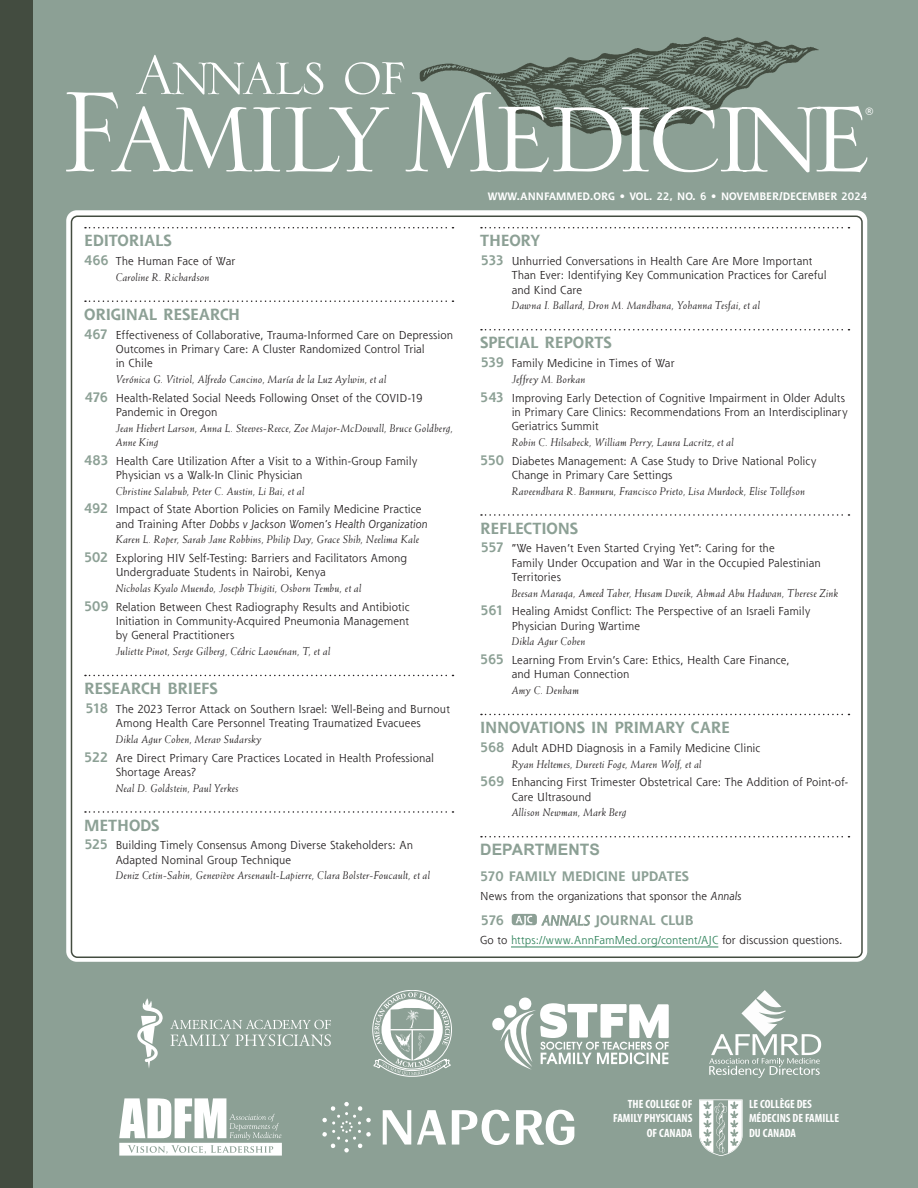
<style>
.page{position:relative;width:918px;height:1188px;background:#fff}
.page>*{position:absolute;margin:0;border:0;box-sizing:border-box;transform-origin:0 0}
.t1{font:700 15.75px "Shannon Std";letter-spacing:-.01em;color:#8ca095}
.t2{font:700 15.75px "Arial";letter-spacing:.005em;color:#8ca095}
.t3{font:700 15.75px "Shannon Std";color:#fff}
.t4{font:700 13.5px "Shannon Std";letter-spacing:-.01em;color:#8ca095}
.t5{font:700 condensed 12px/14.5px "Myriad Pro";color:#fff}
.t6{font:11.25px/14.2px "Shannon Std";letter-spacing:.005em;color:#231f20}
.t7{font:italic 11.25px/14.2px "Weiss Std";letter-spacing:.02em;color:#231f20}
.t8{font:11.25px "Shannon Std";letter-spacing:.01em;color:#32845d}
.t9{font:700 10.5px "Shannon Std";color:#fff}
.s1{font-weight:700;font-size:13.5px;color:#8ca095}
.s2{font-style:italic}
.s3{font-weight:400;font-style:italic}
.s4{color:#231f20}
</style>
<div class="page">
<div style="left:9px;top:0;width:909px;height:1188px;background:#8ca095"></div>
<div style="left:0;top:0;width:33px;height:1188px;background:#434c40"></div>
<div style="left:66px;top:210px;width:801px;height:752px;background:#fff;border-radius:10px"></div>
<img style="left:419px;top:36px;width:400px;height:56px">
<svg style="left:139px;top:55px;width:265px;height:37px"></svg>
<svg style="left:66px;top:92px;width:801px;height:80px"></svg>
<svg style="left:373px;top:992px;width:78px;height:85px"></svg>
<svg style="left:492px;top:998px;width:177px;height:72px"></svg>
<svg style="left:137px;top:998px;width:26px;height:70px"></svg>
<svg style="left:170px;top:1020px;width:161px;height:26px"></svg>
<svg style="left:709px;top:1034px;width:112px;height:43px"></svg>
<img style="left:756px;top:990px;width:18px;height:9px">
<img style="left:741px;top:999px;width:45px;height:38px">
<svg style="left:119px;top:1098px;width:163px;height:58px"></svg>
<svg style="left:699px;top:1099px;width:44px;height:57px"></svg>
<svg style="left:322px;top:1102px;width:49px;height:51px"></svg>
<svg style="left:383px;top:1110px;width:28px;height:35px"></svg>
<svg style="left:417px;top:1110px;width:29px;height:35px"></svg>
<svg style="left:452px;top:1110px;width:58px;height:35px"></svg>
<svg style="left:516px;top:1110px;width:58px;height:35px"></svg>
<svg style="left:85px;top:227px;width:368px;height:1px"></svg>
<svg style="left:85px;top:300px;width:368px;height:2px"></svg>
<svg style="left:85px;top:675px;width:368px;height:1px"></svg>
<svg style="left:85px;top:811px;width:368px;height:2px"></svg>
<svg style="left:481px;top:227px;width:368px;height:1px"></svg>
<svg style="left:481px;top:329px;width:368px;height:1px"></svg>
<svg style="left:481px;top:514px;width:368px;height:2px"></svg>
<svg style="left:481px;top:714px;width:368px;height:1px"></svg>
<svg style="left:481px;top:836px;width:368px;height:1px"></svg>
<hr style="left:511px;top:947px;width:207px;height:1px;background:#32845d">
<svg style="left:512px;top:914px;width:25px;height:11px"></svg>
<h1 class="t3" style="left:865px;top:103px;width:9px">®</h1>
<h1 class="t1" style="left:84px;top:231px;width:89px">EDITORIALS</h1>
<p class="t6" style="left:84px;top:254px;width:153px"><span class="s1">466</span> The Human Face of War</p>
<p class="t7" style="left:116px;top:270px;width:96px">Caroline R. Richardson</p>
<h1 class="t1" style="left:84px;top:305px;width:157px">ORIGINAL RESEARCH</h1>
<p class="t6" style="left:116px;top:327px;width:339px;text-indent:-31px"><span class="s1">467</span> Effectiveness of Collaborative, Trauma-Informed Care on Depression<br>Outcomes in Primary Care: A Cluster Randomized Control Trial<br>in Chile</p>
<p class="t7" style="left:116px;top:372px;width:272px">Verónica G. Vitriol, Alfredo Cancino, María de la Luz Aylwin, et al</p>
<p class="t6" style="left:116px;top:390px;width:308px;text-indent:-31px"><span class="s1">476</span> Health-Related Social Needs Following Onset of the COVID-19<br>Pandemic in Oregon</p>
<p class="t7" style="left:116px;top:421px;width:339px">Jean Hiebert Larson, Anna L. Steeves-Reece, Zoe Major-McDowall, Bruce Goldberg,<br>Anne King</p>
<p class="t6" style="left:116px;top:453px;width:303px;text-indent:-32px"><span class="s1">483</span> Health Care Utilization After a Visit to a Within-Group Family<br>Physician vs a Walk-In Clinic Physician</p>
<p class="t7" style="left:116px;top:484px;width:190px">Christine Salahub, Peter C. Austin, Li Bai, et al</p>
<p class="t6" style="left:116px;top:502px;width:313px;text-indent:-32px"><span class="s1">492</span> Impact of State Abortion Policies on Family Medicine Practice and Training After <span class="s2">Dobbs v Jackson Women’s Health Organization</span></p>
<p class="t7" style="left:116px;top:532px;width:305px">Karen L. Roper, Sarah Jane Robbins, Philip Day, Grace Shih, Neelima Kale</p>
<p class="t6" style="left:116px;top:551px;width:293px;text-indent:-32px"><span class="s1">502</span> Exploring HIV Self-Testing: Barriers and Facilitators Among<br>Undergraduate Students in Nairobi, Kenya</p>
<p class="t7" style="left:116px;top:581px;width:247px">Nicholas Kyalo Muendo, Joseph Thigiti, Osborn Tembu, et al</p>
<p class="t6" style="left:116px;top:600px;width:295px;text-align:justify;text-indent:-32px"><span class="s1">509</span> Relation Between Chest Radiography Results and Antibiotic Initiation in Community-Acquired Pneumonia Management by General Practitioners</p>
<p class="t7" style="left:116px;top:644px;width:216px">Juliette Pinot, Serge Gilberg, Cédric Laouénan, T, et al</p>
<h1 class="t1" style="left:84px;top:679px;width:135px">RESEARCH BRIEFS</h1>
<p class="t6" style="left:85px;top:702px;width:366px;text-align:center"><span class="s1">518</span> The 2023 Terror Attack on Southern Israel: Well-Being and Burnout<br>Among Health Care Personnel Treating Traumatized Evacuees</p>
<p class="t7" style="left:116px;top:732px;width:148px">Dikla Agur Cohen, Merav Sudarsky</p>
<p class="t6" style="left:116px;top:750px;width:320px;text-indent:-32px"><span class="s1">522</span> Are Direct Primary Care Practices Located in Health Professional<br>Shortage Areas?</p>
<p class="t7" style="left:116px;top:781px;width:125px">Neal D. Goldstein, Paul Yerkes</p>
<h1 class="t1" style="left:84px;top:815px;width:77px">METHODS</h1>
<p class="t6" style="left:116px;top:838px;width:299px;text-indent:-31px"><span class="s1">525</span> Building Timely Consensus Among Diverse Stakeholders: An<br>Adapted Nominal Group Technique</p>
<p class="t7" style="left:116px;top:868px;width:316px">Deniz Cetin-Sahin, Geneviève Arsenault-Lapierre, Clara Bolster-Foucault, et al</p>
<p class="t9" style="left:488px;top:190px;width:381px">WWW.ANNFAMMED.ORG • VOL. 22, NO. 6 • NOVEMBER/DECEMBER 2024</p>
<h1 class="t1" style="left:480px;top:231px;width:61px">THEORY</h1>
<p class="t6" style="left:512px;top:254px;width:316px;text-indent:-31px"><span class="s1">533</span> Unhurried Conversations in Health Care Are More Important<br>Than Ever: Identifying Key Communication Practices for Careful and Kind Care</p>
<p class="t7" style="left:512px;top:298px;width:250px">Dawna I. Ballard, Dron M. Mandhana, Yohanna Tesfai, et al</p>
<h1 class="t1" style="left:480px;top:333px;width:133px">SPECIAL REPORTS</h1>
<p class="t6" style="left:481px;top:356px;width:195px"><span class="s1">539</span> Family Medicine in Times of War</p>
<p class="t7" style="left:512px;top:372px;width:75px">Jeffrey M. Borkan</p>
<p class="t6" style="left:512px;top:390px;width:337px;text-indent:-31px"><span class="s1">543</span> Improving Early Detection of Cognitive Impairment in Older Adults in Primary Care Clinics: Recommendations From an Interdisciplinary<br>Geriatrics Summit</p>
<p class="t7" style="left:512px;top:435px;width:224px">Robin C. Hilsabeck, William Perry, Laura Lacritz, et al</p>
<p class="t6" style="left:512px;top:453px;width:306px;text-indent:-31px"><span class="s1">550</span> Diabetes Management: A Case Study to Drive National Policy<br>Change in Primary Care Settings</p>
<p class="t7" style="left:512px;top:484px;width:295px">Raveendhara R. Bannuru, Francisco Prieto, Lisa Murdock, Elise Tollefson</p>
<h1 class="t1" style="left:480px;top:518px;width:99px">REFLECTIONS</h1>
<p class="t6" style="left:512px;top:541px;width:310px;text-indent:-31px"><span class="s1">557</span> “We Haven’t Even Started Crying Yet”: Caring for the<br>Family Under Occupation and War in the Occupied Palestinian<br>Territories</p>
<p class="t7" style="left:512px;top:586px;width:328px">Beesan Maraqa, Ameed Taher, Husam Dweik, Ahmad Abu Hadwan, Therese Zink</p>
<p class="t6" style="left:512px;top:604px;width:300px;text-indent:-31px"><span class="s1">561</span> Healing Amidst Conflict: The Perspective of an Israeli Family<br>Physician During Wartime</p>
<p class="t7" style="left:512px;top:634px;width:75px">Dikla Agur Cohen</p>
<p class="t6" style="left:512px;top:653px;width:279px;text-indent:-31px"><span class="s1">565</span> Learning From Ervin’s Care: Ethics, Health Care Finance, and Human Connection</p>
<p class="t7" style="left:512px;top:683px;width:69px">Amy C. Denham</p>
<h1 class="t1" style="left:480px;top:718px;width:251px">INNOVATIONS IN PRIMARY CARE</h1>
<p class="t6" style="left:480px;top:741px;width:282px"><span class="s1">568</span> Adult ADHD Diagnosis in a Family Medicine Clinic</p>
<p class="t7" style="left:512px;top:757px;width:192px">Ryan Heltemes, Dureeti Foge, Maren Wolf, et al</p>
<p class="t6" style="left:512px;top:775px;width:338px;text-indent:-32px"><span class="s1">569</span> Enhancing First Trimester Obstetrical Care: The Addition of Point-of-<br>Care Ultrasound</p>
<p class="t7" style="left:512px;top:805px;width:116px">Allison Newman, Mark Berg</p>
<h1 class="t2" style="left:480px;top:840px;width:121px">DEPARTMENTS</h1>
<p class="t4" style="left:480px;top:868px;width:210px">570 FAMILY MEDICINE UPDATES</p>
<p class="t6" style="left:480px;top:888px;width:263px">News from the organizations that sponsor the <span class="s2">Annals</span></p>
<p class="t4" style="left:481px;top:912px;width:25px">576</p>
<p class="t4" style="left:542px;top:912px;width:153px"><span class="s3">ANNALS</span> JOURNAL CLUB</p>
<p class="t8" style="left:480px;top:933px;width:364px"><span class="s4">Go to</span> https://www.AnnFamMed.org/content/AJC <span class="s4">for discussion questions.</span></p>
<p class="t5" style="left:613px;top:1096px;width:81px;text-align:right">THE COLLEGE OF<br>FAMILY PHYSICIANS<br>OF CANADA</p>
<p class="t5" style="left:749px;top:1096px;width:92px">LE COLLÈGE DES<br>MÉDECINS DE FAMILLE<br>DU CANADA</p>
</div>
